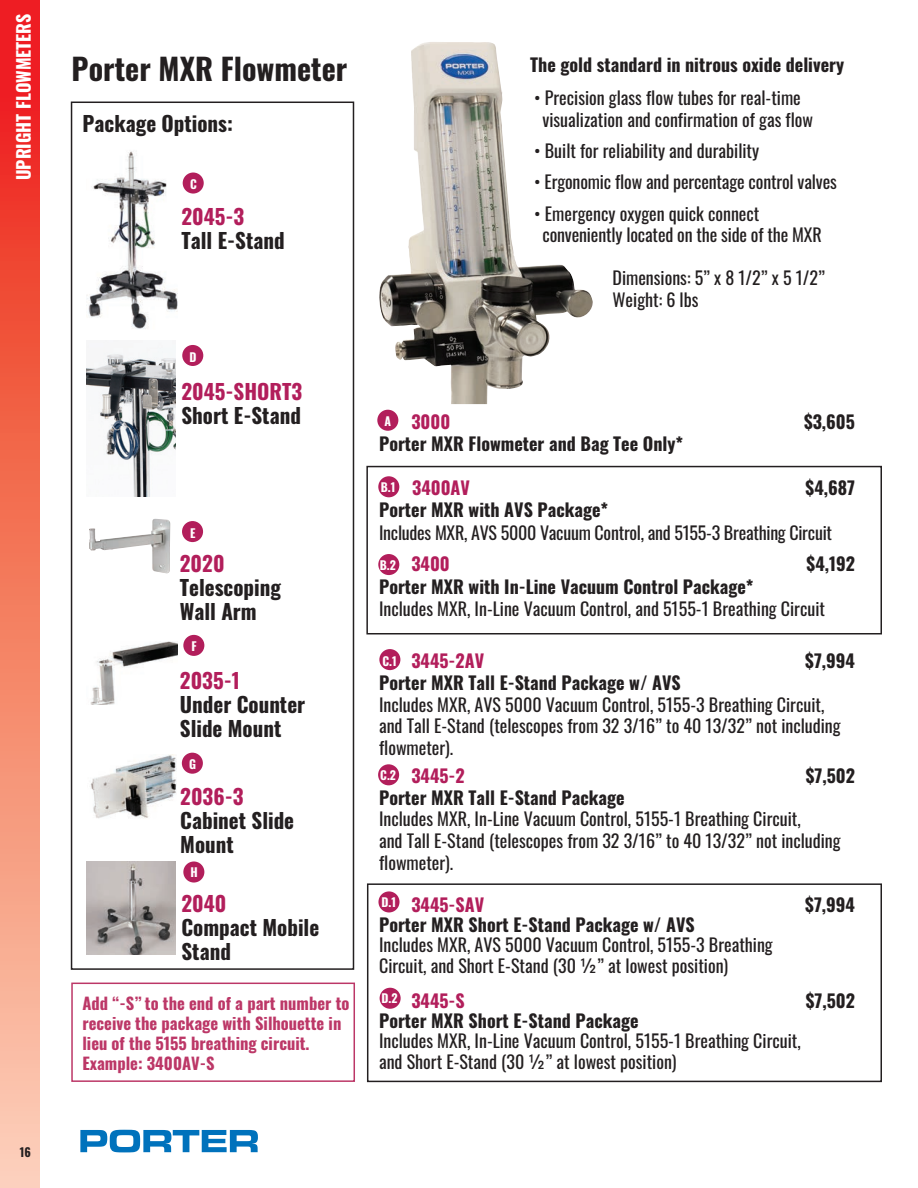
<style>
.page{position:relative;width:918px;height:1188px;background:#fff}
.page>*{position:absolute;margin:0;border:0;box-sizing:border-box;transform-origin:0 0}
.t1{font:700 30px "Oswald";color:#231f20}
.t2{font:700 21px/24px "Oswald";color:#231f20}
.t3{font:700 21px "Oswald";color:#b21e5b}
.t4{font:18px/21.8px "Oswald";color:#231f20}
.t5{font:700 18px "Oswald";color:#231f20}
.t6{font:700 18px "Oswald";color:#b21e5b}
.t7{font:700 18px "Oswald";color:#fff}
.t8{font:700 16.5px/20.1px "Oswald";color:#bc3767}
.t9{font:700 12px "Oswald";color:#fff}
.t10{font:700 12px "Oswald";color:#231f20}
.s1{color:#b21e5b}
</style>
<div class="page">
<svg style="left:0;top:0;width:39px;height:1188px;background:#f37761"></svg>
<svg style="left:80px;top:1130px;width:178px;height:22px"></svg>
<div style="left:71px;top:102px;width:283px;height:868px;border:2px solid #231f20"></div>
<div style="left:367px;top:883px;width:515px;height:199px;border:2px solid #231f20"></div>
<div style="left:377px;top:410px;width:21px;height:21px;background:#b21e5b;border-radius:50%"></div>
<div style="left:378px;top:764px;width:21px;height:21px;background:#b21e5b;border-radius:50%"></div>
<div style="left:378px;top:891px;width:22px;height:21px;background:#b21e5b;border-radius:50%"></div>
<div style="left:380px;top:988px;width:21px;height:21px;background:#b21e5b;border-radius:50%"></div>
<img style="left:379px;top:42px;width:214px;height:362px">
<div style="left:366px;top:466px;width:516px;height:168px;border:2px solid #231f20"></div>
<div style="left:183px;top:861px;width:21px;height:22px;background:#b21e5b;border-radius:50%"></div>
<img style="left:87px;top:861px;width:89px;height:93px">
<div style="left:182px;top:753px;width:21px;height:21px;background:#b21e5b;border-radius:50%"></div>
<img style="left:90px;top:755px;width:86px;height:64px">
<div style="left:183px;top:635px;width:21px;height:21px;background:#b21e5b;border-radius:50%"></div>
<img style="left:90px;top:641px;width:88px;height:64px">
<div style="left:183px;top:173px;width:21px;height:21px;background:#b21e5b;border-radius:50%"></div>
<img style="left:87px;top:151px;width:91px;height:178px">
<div style="left:182px;top:345px;width:21px;height:21px;background:#b21e5b;border-radius:50%"></div>
<img style="left:87px;top:348px;width:89px;height:149px">
<div style="left:378px;top:476px;width:21px;height:21px;background:#b21e5b;border-radius:50%"></div>
<div style="left:378px;top:554px;width:21px;height:21px;background:#b21e5b;border-radius:50%"></div>
<div style="left:379px;top:649px;width:21px;height:21px;background:#b21e5b;border-radius:50%"></div>
<div style="left:182px;top:521px;width:21px;height:21px;background:#b21e5b;border-radius:50%"></div>
<img style="left:89px;top:519px;width:81px;height:55px">
<div style="left:71px;top:983px;width:284px;height:99px;background:#fff;border:2px solid #bc3767"></div>
<p class="t7" style="left:14px;top:180px;width:168px;rotate:-90deg">UPRIGHT FLOWMETERS</p>
<p class="t10" style="left:20px;top:1146px;width:13px">16</p>
<p class="t1" style="left:72px;top:53px;width:277px">Porter MXR Flowmeter</p>
<p class="t2" style="left:83px;top:113px;width:152px">Package Options:</p>
<p class="t9" style="left:190px;top:178px;width:8px">C</p>
<p class="t3" style="left:181px;top:206px;width:64px">2045-3</p>
<p class="t2" style="left:181px;top:230px;width:105px">Tall E-Stand</p>
<p class="t9" style="left:189px;top:350px;width:9px">D</p>
<p class="t3" style="left:181px;top:381px;width:122px">2045-SHORT3</p>
<p class="t2" style="left:181px;top:405px;width:121px">Short E-Stand</p>
<p class="t9" style="left:190px;top:526px;width:7px">E</p>
<p class="t2" style="left:180px;top:553px;width:103px"><span class="s1">2020<br></span>Telescoping<br>Wall Arm</p>
<p class="t9" style="left:191px;top:640px;width:7px">F</p>
<p class="t2" style="left:180px;top:670px;width:127px"><span class="s1">2035-1<br></span>Under Counter<br>Slide Mount</p>
<p class="t9" style="left:189px;top:758px;width:8px">G</p>
<p class="t2" style="left:180px;top:785px;width:115px"><span class="s1">2036-3<br></span>Cabinet Slide<br>Mount</p>
<p class="t9" style="left:190px;top:865px;width:9px">H</p>
<p class="t3" style="left:181px;top:892px;width:46px">2040</p>
<p class="t2" style="left:181px;top:917px;width:139px">Compact Mobile<br>Stand</p>
<p class="t8" style="left:82px;top:994px;width:269px">Add “-S” to the end of a part number to receive the package with Silhouette in</p>
<p class="t8" style="left:82px;top:1034px;width:229px">lieu of the 5155 breathing circuit.</p>
<p class="t8" style="left:82px;top:1054px;width:134px">Example: 3400AV-S</p>
<p class="t5" style="left:530px;top:56px;width:315px">The gold standard in nitrous oxide delivery</p>
<p class="t4" style="left:542px;top:85px;width:272px;text-indent:-8px">• Precision glass flow tubes for real-time visualization and confirmation of gas flow</p>
<p class="t4" style="left:534px;top:138px;width:227px">• Built for reliability and durability</p>
<p class="t4" style="left:534px;top:169px;width:304px">• Ergonomic flow and percentage control valves</p>
<p class="t4" style="left:534px;top:201px;width:227px">• Emergency oxygen quick connect</p>
<p class="t4" style="left:542px;top:222px;width:281px">conveniently located on the side of the MXR</p>
<p class="t4" style="left:613px;top:265px;width:214px">Dimensions: 5” x 8 1/2” x 5 1/2”</p>
<p class="t4" style="left:613px;top:287px;width:87px">Weight: 6 lbs</p>
<p class="t6" style="left:411px;top:412px;width:40px">3000</p>
<p class="t5" style="left:804px;top:412px;width:53px">$3,605</p>
<p class="t5" style="left:379px;top:434px;width:306px">Porter MXR Flowmeter and Bag Tee Only*</p>
<p class="t6" style="left:412px;top:478px;width:59px">3400AV</p>
<p class="t5" style="left:806px;top:478px;width:51px">$4,687</p>
<p class="t5" style="left:379px;top:500px;width:231px">Porter MXR with AVS Package*</p>
<p class="t4" style="left:379px;top:520px;width:455px">Includes MXR, AVS 5000 Vacuum Control, and 5155-3 Breathing Circuit</p>
<p class="t6" style="left:411px;top:554px;width:40px">3400</p>
<p class="t5" style="left:807px;top:554px;width:50px">$4,192</p>
<p class="t5" style="left:379px;top:577px;width:376px">Porter MXR with In-Line Vacuum Control Package*</p>
<p class="t4" style="left:379px;top:596px;width:448px">Includes MXR, In-Line Vacuum Control, and 5155-1 Breathing Circuit</p>
<p class="t6" style="left:411px;top:651px;width:74px">3445-2AV</p>
<p class="t5" style="left:805px;top:651px;width:51px">$7,994</p>
<p class="t5" style="left:379px;top:673px;width:303px">Porter MXR Tall E-Stand Package w/ AVS</p>
<p class="t4" style="left:379px;top:692px;width:463px">Includes MXR, AVS 5000 Vacuum Control, 5155-3 Breathing Circuit, and Tall E-Stand (telescopes from 32 3/16” to 40 13/32” not including</p>
<p class="t4" style="left:379px;top:735px;width:76px">flowmeter).</p>
<p class="t6" style="left:411px;top:766px;width:55px">3445-2</p>
<p class="t5" style="left:806px;top:766px;width:51px">$7,502</p>
<p class="t5" style="left:379px;top:788px;width:247px">Porter MXR Tall E-Stand Package</p>
<p class="t4" style="left:379px;top:806px;width:463px">Includes MXR, In-Line Vacuum Control, 5155-1 Breathing Circuit,<br>and Tall E-Stand (telescopes from 32 3/16” to 40 13/32” not including</p>
<p class="t4" style="left:379px;top:850px;width:76px">flowmeter).</p>
<p class="t6" style="left:411px;top:895px;width:74px">3445-SAV</p>
<p class="t5" style="left:805px;top:895px;width:51px">$7,994</p>
<p class="t5" style="left:379px;top:915px;width:317px">Porter MXR Short E-Stand Package w/ AVS</p>
<p class="t4" style="left:379px;top:933px;width:395px;line-height:20.2px">Includes MXR, AVS 5000 Vacuum Control, 5155-3 Breathing<br>Circuit, and Short E-Stand (30 ½” at lowest position)</p>
<p class="t6" style="left:411px;top:991px;width:55px">3445-S</p>
<p class="t5" style="left:806px;top:991px;width:51px">$7,502</p>
<p class="t5" style="left:379px;top:1011px;width:261px">Porter MXR Short E-Stand Package</p>
<p class="t4" style="left:379px;top:1029px;width:423px;line-height:20.2px">Includes MXR, In-Line Vacuum Control, 5155-1 Breathing Circuit, and Short E-Stand (30 ½” at lowest position)</p>
<p class="t9" style="left:384px;top:415px;width:8px">A</p>
<p class="t9" style="left:381px;top:481px;width:16px">B.1</p>
<p class="t9" style="left:380px;top:559px;width:18px">B.2</p>
<p class="t9" style="left:382px;top:655px;width:16px">C.1</p>
<p class="t9" style="left:380px;top:769px;width:17px">C.2</p>
<p class="t9" style="left:381px;top:896px;width:16px">D.1</p>
<p class="t9" style="left:381px;top:992px;width:18px">D.2</p>
</div>
